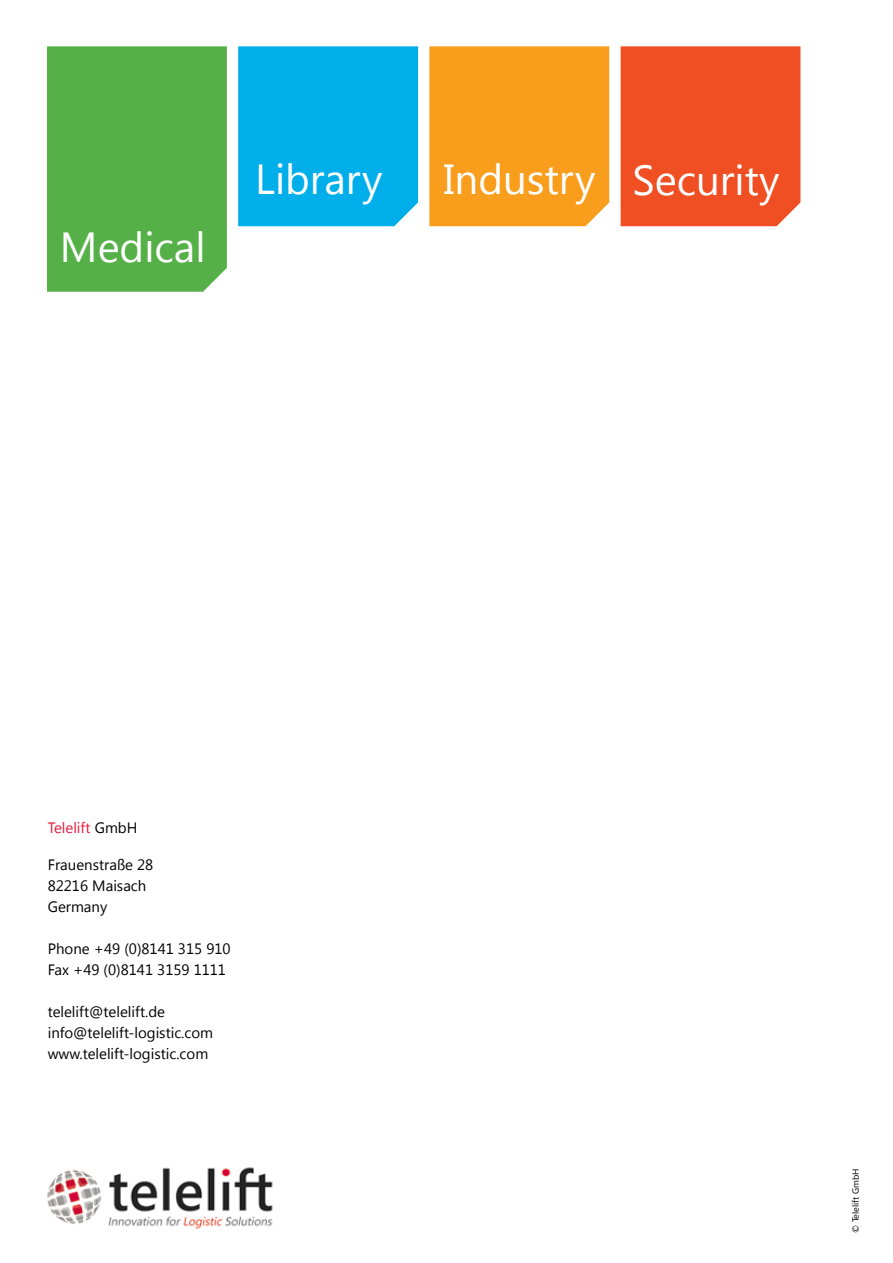
<style>
.page{position:relative;width:893px;height:1263px;background:#fff}
.page>*{position:absolute;margin:0;border:0;box-sizing:border-box;transform-origin:0 0}
.t1{font:42px "Segoe UI";color:#fff}
.t2{font:15px/21px "Segoe UI";color:#000}
.t3{font:15px "Segoe UI";color:#e31d3c}
.t4{font:9px "Segoe UI";color:#000}
.s1{color:#000}
</style>
<div class="page">
<div style="left:47px;top:46px;width:180px;height:246px;background:#55b047"></div>
<div style="left:238px;top:46px;width:180px;height:180px;background:#00aeea"></div>
<div style="left:429px;top:46px;width:180px;height:180px;background:#f99d1c"></div>
<div style="left:621px;top:46px;width:179px;height:180px;background:#f04e23"></div>
<img style="left:47px;top:1167px;width:226px;height:62px">
<h1 class="t1" style="left:60px;top:218px;width:147px">Medical</h1>
<h1 class="t1" style="left:255px;top:150px;width:129px">Library</h1>
<h1 class="t1" style="left:443px;top:151px;width:337px">Industry Security</h1>
<p class="t3" style="left:48px;top:817px;width:91px">Telelift <span class="s1">GmbH</span></p>
<p class="t2" style="left:48px;top:854px;width:107px">Frauenstraße 28<br>82216 Maisach<br>Germany</p>
<p class="t2" style="left:48px;top:938px;width:184px">Phone +49 (0)8141 315 910<br>Fax +49 (0)8141 3159 1111</p>
<p class="t2" style="left:48px;top:1001px;width:167px">telelift@telelift.de info@telelift-logistic.com www.telelift-logistic.com</p>
<p class="t4" style="left:849px;top:1233px;width:66px;rotate:-90deg">© Telelift GmbH</p>
</div>
